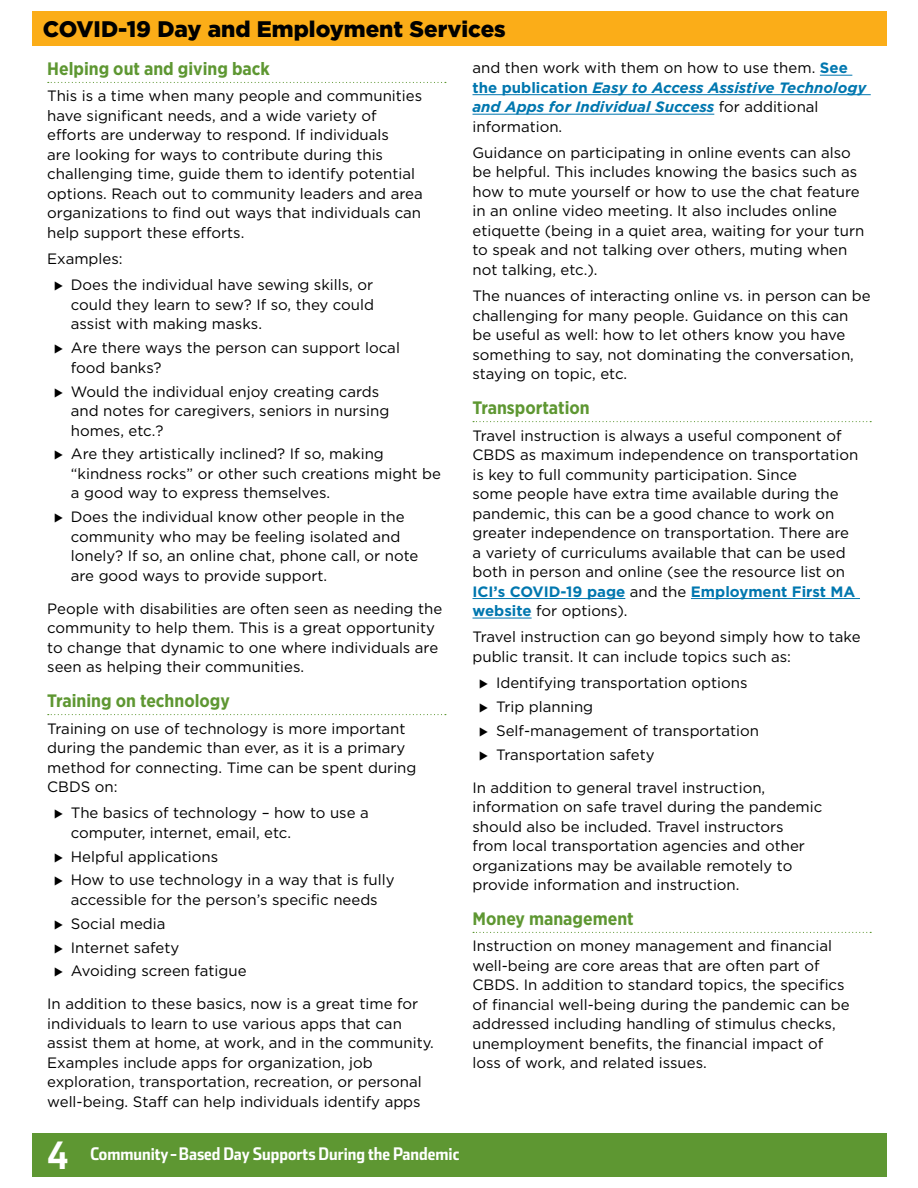
<style>
.page{position:relative;width:918px;height:1188px;background:#fff}
.page>*{position:absolute;margin:0;border:0;box-sizing:border-box;transform-origin:0 0}
.t1{font:37.5px "Stainless Cond Bold Tab";color:#fff}
.t2{font:900 22.5px "Gotham HTF";color:#000}
.t3{font:700 18px "Gotham Narrow";color:#5e9732}
.t4{font:17.25px "Stainless Cond Bold Tab";color:#fff}
.t5{font:15px/19.5px "Gotham HTF";color:#000}
.s1{font-weight:700;color:#0077af}
.s2{font-weight:700;font-style:italic;color:#0077af}
</style>
<div class="page">
<div style="left:32px;top:11px;width:854px;height:35px;background:#fbad18"></div>
<div style="left:32px;top:1133px;width:854px;height:43px;background:#5e9732"></div>
<svg style="left:48px;top:82px;width:398px;height:1px"></svg>
<svg style="left:48px;top:714px;width:398px;height:1px"></svg>
<hr style="left:820px;top:75px;width:32px;height:1px;background:#0077af">
<hr style="left:472px;top:94px;width:399px;height:1px;background:#0077af">
<hr style="left:472px;top:114px;width:242px;height:1px;background:#0077af">
<svg style="left:473px;top:421px;width:398px;height:1px"></svg>
<hr style="left:472px;top:598px;width:153px;height:1px;background:#0077af">
<hr style="left:691px;top:598px;width:169px;height:1px;background:#0077af">
<hr style="left:472px;top:618px;width:60px;height:1px;background:#0077af">
<svg style="left:473px;top:932px;width:398px;height:1px"></svg>
<h2 class="t2" style="left:43px;top:16px;width:464px">COVID-19 Day and Employment Services</h2>
<h3 class="t3" style="left:47px;top:57px;width:224px">Helping out and giving back</h3>
<p class="t5" style="left:47px;top:86px;width:377px">This is a time when many people and communities have significant needs, and a wide variety of efforts are underway to respond. If individuals<br>are looking for ways to contribute during this challenging time, guide them to identify potential options. Reach out to community leaders and area organizations to find out ways that individuals can help support these efforts.</p>
<p class="t5" style="left:47px;top:249px;width:77px">Examples:</p>
<p class="t5" style="left:71px;top:275px;width:305px;text-align:justify">Does the individual have sewing skills, or could they learn to sew? If so, they could assist with making masks.</p>
<p class="t5" style="left:71px;top:338px;width:331px">Are there ways the person can support local food banks?</p>
<p class="t5" style="left:71px;top:381px;width:320px">Would the individual enjoy creating cards and notes for caregivers, seniors in nursing homes, etc.?</p>
<p class="t5" style="left:71px;top:444px;width:372px">Are they artistically inclined? If so, making “kindness rocks” or other such creations might be a good way to express themselves.</p>
<p class="t5" style="left:71px;top:507px;width:349px">Does the individual know other people in the community who may be feeling isolated and lonely? If so, an online chat, phone call, or note are good ways to provide support.</p>
<p class="t5" style="left:47px;top:598px;width:397px">People with disabilities are often seen as needing the community to help them. This is a great opportunity to change that dynamic to one where individuals are seen as helping their communities.</p>
<h3 class="t3" style="left:47px;top:689px;width:184px">Training on technology</h3>
<p class="t5" style="left:47px;top:718px;width:371px">Training on use of technology is more important during the pandemic than ever, as it is a primary method for connecting. Time can be spent during CBDS on:</p>
<p class="t5" style="left:71px;top:803px;width:299px">The basics of technology – how to use a computer, internet, email, etc.</p>
<p class="t5" style="left:71px;top:846px;width:149px">Helpful applications</p>
<p class="t5" style="left:71px;top:870px;width:325px">How to use technology in a way that is fully accessible for the person’s specific needs</p>
<p class="t5" style="left:71px;top:913px;width:96px">Social media</p>
<p class="t5" style="left:71px;top:937px;width:110px">Internet safety</p>
<p class="t5" style="left:71px;top:961px;width:177px">Avoiding screen fatigue</p>
<p class="t5" style="left:47px;top:994px;width:388px">In addition to these basics, now is a great time for individuals to learn to use various apps that can assist them at home, at work, and in the community.<br>Examples include apps for organization, job exploration, transportation, recreation, or personal well-being. Staff can help individuals identify apps</p>
<p class="t5" style="left:472px;top:58px;width:395px">and then work with them on how to use them. <span class="s1">See the publication</span> <span class="s2">Easy to Access Assistive Technology and Apps for Individual Success</span> for additional information.</p>
<p class="t5" style="left:472px;top:143px;width:393px">Guidance on participating in online events can also be helpful. This includes knowing the basics such as how to mute yourself or how to use the chat feature in an online video meeting. It also includes online etiquette (being in a quiet area, waiting for your turn to speak and not talking over others, muting when not talking, etc.).</p>
<p class="t5" style="left:472px;top:286px;width:400px">The nuances of interacting online vs. in person can be challenging for many people. Guidance on this can be useful as well: how to let others know you have something to say, not dominating the conversation, staying on topic, etc.</p>
<h3 class="t3" style="left:472px;top:396px;width:119px">Transportation</h3>
<p class="t5" style="left:472px;top:425px;width:387px">Travel instruction is always a useful component of CBDS as maximum independence on transportation is key to full community participation. Since<br>some people have extra time available during the pandemic, this can be a good chance to work on greater independence on transportation. There are a variety of curriculums available that can be used both in person and online (see the resource list on <span class="s1">ICI’s COVID-19 page</span> and the <span class="s1">Employment First MA website</span> for options).</p>
<p class="t5" style="left:472px;top:627px;width:390px">Travel instruction can go beyond simply how to take public transit. It can include topics such as:</p>
<p class="t5" style="left:496px;top:673px;width:253px">Identifying transportation options</p>
<p class="t5" style="left:496px;top:697px;width:99px">Trip planning</p>
<p class="t5" style="left:496px;top:720px;width:264px">Self-management of transportation</p>
<p class="t5" style="left:496px;top:744px;width:160px">Transportation safety</p>
<p class="t5" style="left:472px;top:777px;width:351px">In addition to general travel instruction, information on safe travel during the pandemic should also be included. Travel instructors from local transportation agencies and other organizations may be available remotely to provide information and instruction.</p>
<h3 class="t3" style="left:472px;top:907px;width:163px">Money management</h3>
<p class="t5" style="left:472px;top:936px;width:379px">Instruction on money management and financial well-being are core areas that are often part of CBDS. In addition to standard topics, the specifics of financial well-being during the pandemic can be addressed including handling of stimulus checks, unemployment benefits, the financial impact of loss of work, and related issues.</p>
<h1 class="t1" style="left:47px;top:1133px;width:24px">4</h1>
<p class="t4" style="left:90px;top:1143px;width:371px">Community-Based Day Supports During the Pandemic</p>
</div>
